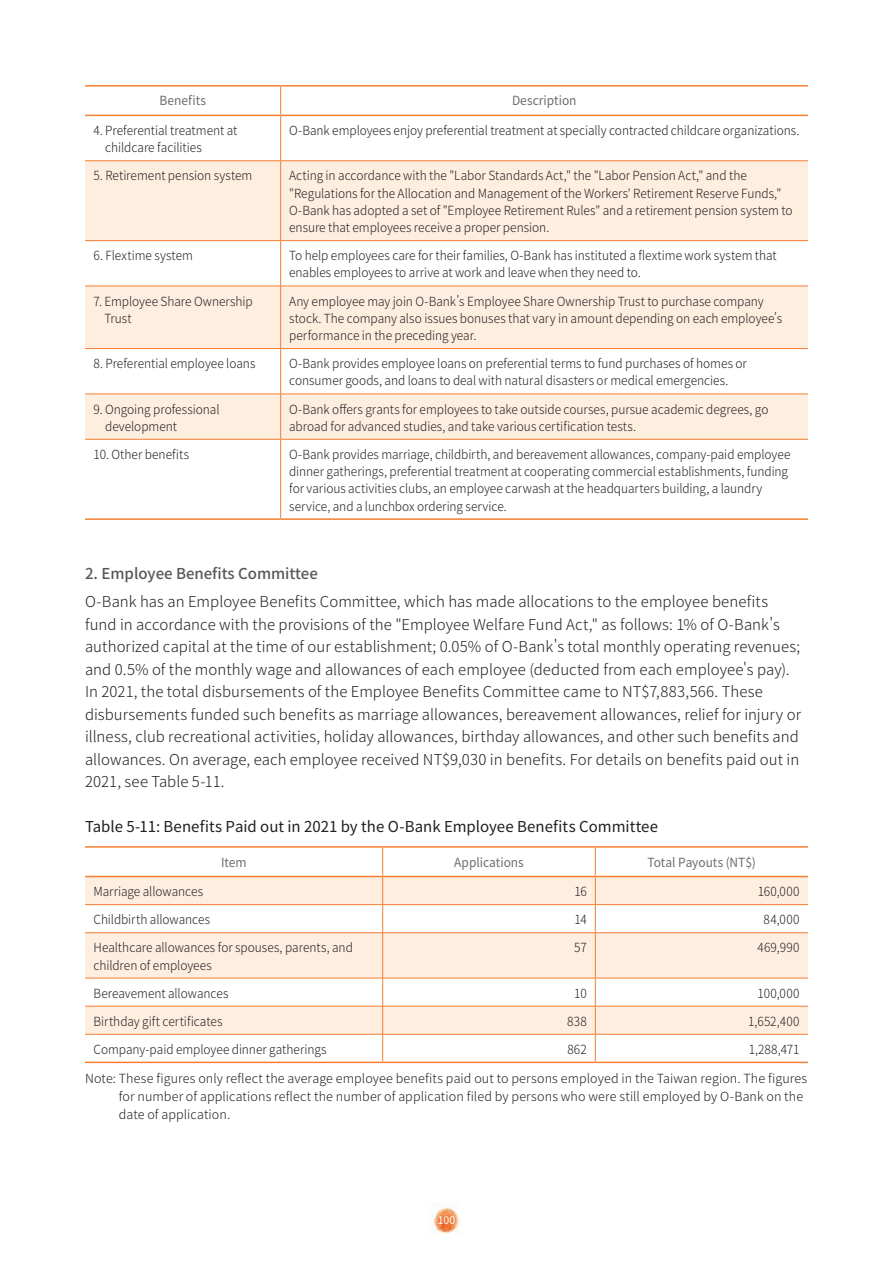
<style>
.page{position:relative;width:893px;height:1263px;background:#fff}
.page>*{position:absolute;margin:0;border:0;box-sizing:border-box;transform-origin:0 0}
._01-內文{font:300 15px/22.5px "Noto Sans CJ Ktc";letter-spacing:.005em;color:#231f20}
._01-圖表標{font:15px "Noto Sans CJ Ktc";color:#231f20}
._01-小小標-4{font:500 15px "Noto Sans CJ Ktc";color:#57585a}
._01-表格內文{font:300 12.6px/17.2px "Noto Sans CJ Ktc";letter-spacing:-.005em;color:#231f20;scale:.95 1}
._01-註釋{font:300 12.6px/18px "Noto Sans CJ Ktc";letter-spacing:.01em;color:#231f20}
._01-表頭{font:12.6px "Noto Sans CJ Ktc";color:#6c6d70;scale:.95 1}
.t1{font:10.5px "Noto Sans CJ Ktc";color:#fff}
</style>
<div class="page">
<img style="left:433px;top:1204px;width:27px;height:30px">
<svg style="left:85px;top:161px;width:723px;height:278px;fill:#feeee0"></svg>
<hr style="left:85px;top:85px;width:196px;height:2px;background:#f47f31">
<hr style="left:281px;top:85px;width:527px;height:2px;background:#f47f31">
<hr style="left:85px;top:518px;width:196px;height:2px;background:#f47f31">
<hr style="left:281px;top:518px;width:527px;height:2px;background:#f47f31">
<svg style="left:280px;top:87px;width:1px;height:28px"></svg>
<hr style="left:280px;top:116px;width:1px;height:45px;background:#f47f31">
<hr style="left:85px;top:160px;width:196px;height:1px;background:#f47f31">
<hr style="left:281px;top:160px;width:527px;height:1px;background:#f47f31">
<hr style="left:280px;top:161px;width:1px;height:79px;background:#f47f31">
<hr style="left:85px;top:240px;width:196px;height:1px;background:#f47f31">
<hr style="left:281px;top:240px;width:527px;height:1px;background:#f47f31">
<hr style="left:280px;top:241px;width:1px;height:45px;background:#f47f31">
<hr style="left:85px;top:286px;width:196px;height:1px;background:#f47f31">
<hr style="left:281px;top:286px;width:527px;height:1px;background:#f47f31">
<hr style="left:280px;top:286px;width:1px;height:62px;background:#f47f31">
<hr style="left:85px;top:348px;width:196px;height:1px;background:#f47f31">
<hr style="left:281px;top:348px;width:527px;height:1px;background:#f47f31">
<hr style="left:280px;top:349px;width:1px;height:45px;background:#f47f31">
<hr style="left:85px;top:394px;width:196px;height:1px;background:#f47f31">
<hr style="left:281px;top:394px;width:527px;height:1px;background:#f47f31">
<hr style="left:280px;top:394px;width:1px;height:45px;background:#f47f31">
<hr style="left:85px;top:439px;width:196px;height:1px;background:#f47f31">
<hr style="left:281px;top:439px;width:527px;height:1px;background:#f47f31">
<hr style="left:280px;top:439px;width:1px;height:79px;background:#f47f31">
<hr style="left:85px;top:115px;width:196px;height:1px;background:#f47f31">
<hr style="left:281px;top:115px;width:527px;height:1px;background:#f47f31">
<svg style="left:85px;top:877px;width:723px;height:157px;fill:#feeee0"></svg>
<hr style="left:85px;top:846px;width:298px;height:2px;background:#f47f31">
<hr style="left:383px;top:846px;width:212px;height:2px;background:#f47f31">
<hr style="left:595px;top:846px;width:213px;height:2px;background:#f47f31">
<hr style="left:85px;top:1061px;width:298px;height:2px;background:#f47f31">
<hr style="left:383px;top:1061px;width:212px;height:2px;background:#f47f31">
<hr style="left:595px;top:1061px;width:213px;height:2px;background:#f47f31">
<hr style="left:85px;top:904px;width:298px;height:1px;background:#f47f31">
<hr style="left:383px;top:904px;width:212px;height:1px;background:#f47f31">
<svg style="left:382px;top:848px;width:1px;height:84px"></svg>
<hr style="left:595px;top:904px;width:213px;height:1px;background:#f47f31">
<svg style="left:595px;top:848px;width:1px;height:84px"></svg>
<hr style="left:85px;top:932px;width:298px;height:1px;background:#f47f31">
<hr style="left:383px;top:932px;width:212px;height:1px;background:#f47f31">
<hr style="left:382px;top:933px;width:1px;height:45px;background:#f47f31">
<hr style="left:595px;top:932px;width:213px;height:1px;background:#f47f31">
<hr style="left:595px;top:933px;width:1px;height:45px;background:#f47f31">
<hr style="left:85px;top:978px;width:298px;height:1px;background:#f47f31">
<hr style="left:383px;top:978px;width:212px;height:1px;background:#f47f31">
<hr style="left:595px;top:978px;width:213px;height:1px;background:#f47f31">
<hr style="left:85px;top:1006px;width:298px;height:1px;background:#f47f31">
<hr style="left:383px;top:1006px;width:212px;height:1px;background:#f47f31">
<hr style="left:595px;top:1006px;width:213px;height:1px;background:#f47f31">
<hr style="left:85px;top:1034px;width:298px;height:1px;background:#f47f31">
<hr style="left:383px;top:1034px;width:212px;height:1px;background:#f47f31">
<svg style="left:382px;top:978px;width:1px;height:83px"></svg>
<hr style="left:595px;top:1034px;width:213px;height:1px;background:#f47f31">
<svg style="left:595px;top:978px;width:1px;height:83px"></svg>
<hr style="left:85px;top:876px;width:298px;height:1px;background:#f47f31">
<hr style="left:383px;top:876px;width:212px;height:1px;background:#f47f31">
<hr style="left:595px;top:876px;width:213px;height:1px;background:#f47f31">
<p class="_01-表頭" style="left:160px;top:94px;width:51px">Benefits</p>
<p class="_01-表頭" style="left:512px;top:94px;width:69px">Description</p>
<p class="_01-表格內文" style="left:105px;top:122px;width:141px;text-indent:-12px">4. Preferential treatment at childcare facilities</p>
<p class="_01-表格內文" style="left:289px;top:122px;width:539px">O-Bank employees enjoy preferential treatment at specially contracted childcare organizations.</p>
<p class="_01-表格內文" style="left:94px;top:167px;width:169px">5. Retirement pension system</p>
<p class="_01-表格內文" style="left:289px;top:167px;width:532px">Acting in accordance with the "Labor Standards Act," the "Labor Pension Act," and the "Regulations for the Allocation and Management of the Workers' Retirement Reserve Funds," O-Bank has adopted a set of "Employee Retirement Rules" and a retirement pension system to ensure that employees receive a proper pension.</p>
<p class="_01-表格內文" style="left:94px;top:247px;width:106px">6. Flextime system</p>
<p class="_01-表格內文" style="left:289px;top:247px;width:515px">To help employees care for their families, O-Bank has instituted a flextime work system that enables employees to arrive at work and leave when they need to.</p>
<p class="_01-表格內文" style="left:104px;top:293px;width:157px;text-indent:-11px">7. Employee Share Ownership<br>Trust</p>
<p class="_01-表格內文" style="left:289px;top:293px;width:521px">Any employee may join O-Bank's Employee Share Ownership Trust to purchase company stock. The company also issues bonuses that vary in amount depending on each employee's performance in the preceding year.</p>
<p class="_01-表格內文" style="left:94px;top:355px;width:172px">8. Preferential employee loans</p>
<p class="_01-表格內文" style="left:289px;top:355px;width:483px">O-Bank provides employee loans on preferential terms to fund purchases of homes or consumer goods, and loans to deal with natural disasters or medical emergencies.</p>
<p class="_01-表格內文" style="left:105px;top:400px;width:122px;text-indent:-12px">9. Ongoing professional development</p>
<p class="_01-表格內文" style="left:289px;top:400px;width:506px">O-Bank offers grants for employees to take outside courses, pursue academic degrees, go abroad for advanced studies, and take various certification tests.</p>
<p class="_01-表格內文" style="left:94px;top:446px;width:102px">10. Other benefits</p>
<p class="_01-表格內文" style="left:289px;top:446px;width:529px">O-Bank provides marriage, childbirth, and bereavement allowances, company-paid employee dinner gatherings, preferential treatment at cooperating commercial establishments, funding for various activities clubs, an employee carwash at the headquarters building, a laundry service, and a lunchbox ordering service.</p>
<p class="_01-小小標-4" style="left:85px;top:564px;width:234px">2. Employee Benefits Committee</p>
<p class="_01-內文" style="left:85px;top:591px;width:717px">O-Bank has an Employee Benefits Committee, which has made allocations to the employee benefits fund in accordance with the provisions of the "Employee Welfare Fund Act," as follows: 1% of O-Bank's authorized capital at the time of our establishment; 0.05% of O-Bank's total monthly operating revenues; and 0.5% of the monthly wage and allowances of each employee (deducted from each employee's pay).<br>In 2021, the total disbursements of the Employee Benefits Committee came to NT$7,883,566. These disbursements funded such benefits as marriage allowances, bereavement allowances, relief for injury or illness, club recreational activities, holiday allowances, birthday allowances, and other such benefits and allowances. On average, each employee received NT$9,030 in benefits. For details on benefits paid out in 2021, see Table 5-11.</p>
<p class="_01-圖表標" style="left:85px;top:818px;width:575px">Table 5-11: Benefits Paid out in 2021 by the O-Bank Employee Benefits Committee</p>
<p class="_01-表頭" style="left:221px;top:855px;width:28px">Item</p>
<p class="_01-表頭" style="left:454px;top:855px;width:75px">Applications</p>
<p class="_01-表頭" style="left:647px;top:855px;width:115px">Total Payouts (NT$)</p>
<p class="_01-表格內文" style="left:94px;top:883px;width:117px">Marriage allowances</p>
<p class="_01-表格內文" style="left:574px;top:883px;width:15px">16</p>
<p class="_01-表格內文" style="left:758px;top:883px;width:45px">160,000</p>
<p class="_01-表格內文" style="left:94px;top:911px;width:124px">Childbirth allowances</p>
<p class="_01-表格內文" style="left:574px;top:911px;width:15px">14</p>
<p class="_01-表格內文" style="left:764px;top:911px;width:39px">84,000</p>
<p class="_01-表格內文" style="left:94px;top:939px;width:275px">Healthcare allowances for spouses, parents, and children of employees</p>
<p class="_01-表格內文" style="left:574px;top:939px;width:15px">57</p>
<p class="_01-表格內文" style="left:758px;top:939px;width:46px">469,990</p>
<p class="_01-表格內文" style="left:94px;top:985px;width:144px">Bereavement allowances</p>
<p class="_01-表格內文" style="left:574px;top:985px;width:15px">10</p>
<p class="_01-表格內文" style="left:757px;top:985px;width:46px">100,000</p>
<p class="_01-表格內文" style="left:94px;top:1013px;width:137px">Birthday gift certificates</p>
<p class="_01-表格內文" style="left:567px;top:1013px;width:22px">838</p>
<p class="_01-表格內文" style="left:748px;top:1013px;width:56px">1,652,400</p>
<p class="_01-表格內文" style="left:94px;top:1041px;width:247px">Company-paid employee dinner gatherings</p>
<p class="_01-表格內文" style="left:567px;top:1041px;width:22px">862</p>
<p class="_01-表格內文" style="left:749px;top:1041px;width:55px">1,288,471</p>
<p class="_01-註釋" style="left:119px;top:1069px;width:690px;text-indent:-34px">Note: These figures only reflect the average employee benefits paid out to persons employed in the Taiwan region. The figures for number of applications reflect the number of application filed by persons who were still employed by O-Bank on the date of application.</p>
<p class="t1" style="left:438px;top:1214px;width:19px">100</p>
</div>
